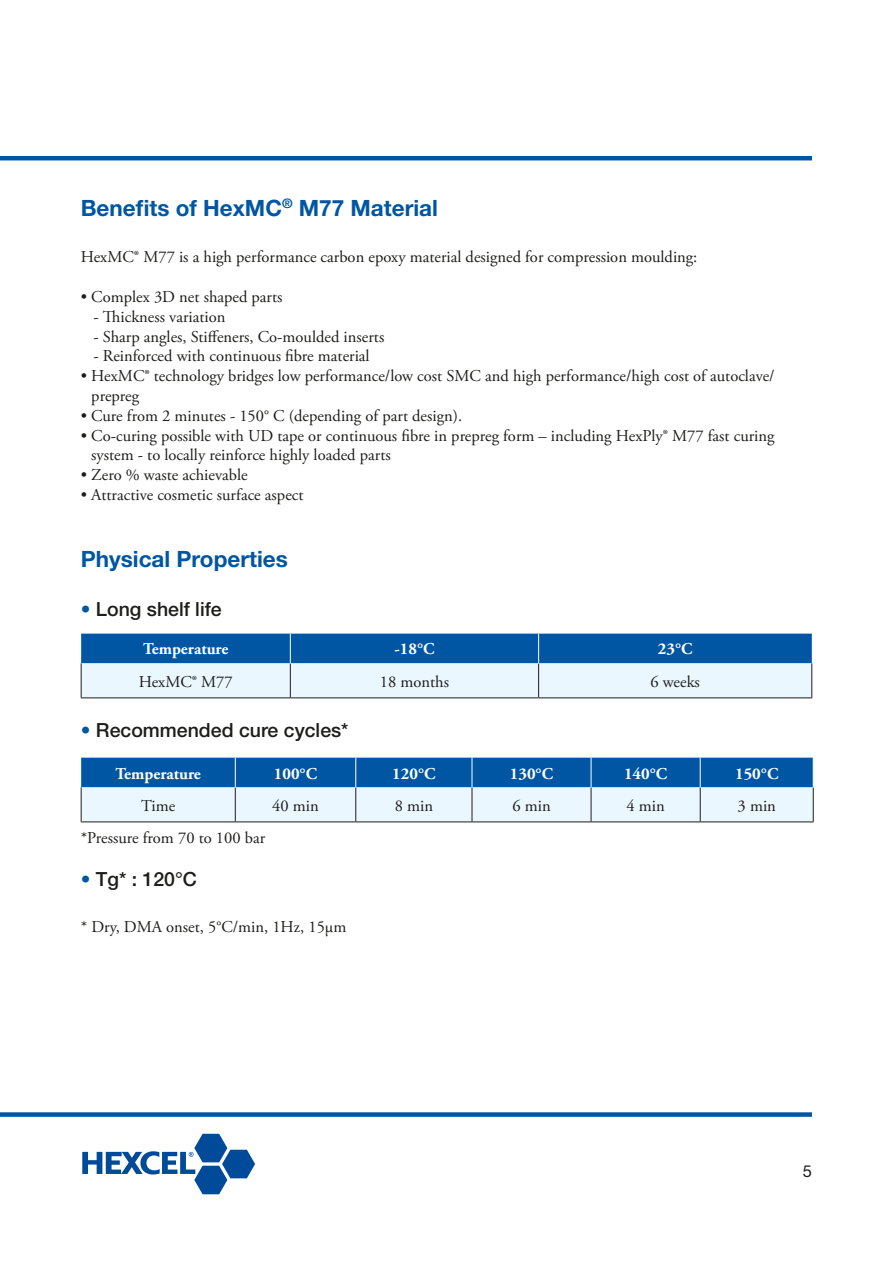
<style>
.page{position:relative;width:893px;height:1263px;background:#fff}
.page>*{position:absolute;margin:0;border:0;box-sizing:border-box;transform-origin:0 0}
.t1{font:700 22.5px "Helvetica Neue LT Std";color:#0056a3}
.t2{font:500 19.5px "Helvetica Neue LT Std";color:#1d1d1b}
.t3{font:16.5px/19.8px "Adobe Garamond Pro";color:#1d1d1b}
.t4{font:700 16.5px "Adobe Garamond Pro";color:#fff}
.t5{font:16.5px "Helvetica Neue LT Std";color:#1d1d1b}
.s1{color:#0056a3}
</style>
<div class="page">
<hr style="left:0;top:156px;width:812px;height:4px;background:#0056a3">
<div style="left:0;top:1112px;width:812px;height:5px;background:#0056a3"></div>
<svg style="left:82px;top:1134px;width:173px;height:60px"></svg>
<svg style="left:81px;top:634px;width:731px;height:64px;background:#7dabd1"></svg>
<svg style="left:81px;top:758px;width:733px;height:64px;background:#7dabd1"></svg>
<h1 class="t1" style="left:81px;top:194px;width:359px">Benefits of HexMC<sup>®</sup> M77 Material</h1>
<p class="t3" style="left:81px;top:248px;width:618px">HexMC® M77 is a high performance carbon epoxy material designed for compression moulding:</p>
<p class="t3" style="left:81px;top:287px;width:203px">• Complex 3D net shaped parts</p>
<p class="t3" style="left:94px;top:307px;width:133px">- Thickness variation</p>
<p class="t3" style="left:94px;top:327px;width:292px">- Sharp angles, Stiffeners, Co-moulded inserts</p>
<p class="t3" style="left:94px;top:347px;width:278px">- Reinforced with continuous fibre material</p>
<p class="t3" style="left:91px;top:367px;width:685px;text-indent:-11px">• HexMC® technology bridges low performance/low cost SMC and high performance/high cost of autoclave/ prepreg</p>
<p class="t3" style="left:81px;top:406px;width:383px">• Cure from 2 minutes - 150° C (depending of part design).</p>
<p class="t3" style="left:91px;top:426px;width:685px;text-indent:-11px">• Co-curing possible with UD tape or continuous fibre in prepreg form – including HexPly® M77 fast curing system - to locally reinforce highly loaded parts</p>
<p class="t3" style="left:81px;top:466px;width:168px">• Zero % waste achievable</p>
<p class="t3" style="left:81px;top:485px;width:224px">• Attractive cosmetic surface aspect</p>
<h1 class="t1" style="left:81px;top:545px;width:209px">Physical Properties</h1>
<p class="t2" style="left:81px;top:598px;width:142px"><span class="s1">•</span> Long shelf life</p>
<p class="t4" style="left:143px;top:640px;width:87px">Temperature</p>
<p class="t4" style="left:394px;top:640px;width:42px">-18°C</p>
<p class="t4" style="left:658px;top:640px;width:36px">23°C</p>
<p class="t3" style="left:139px;top:672px;width:96px">HexMC® M77</p>
<p class="t3" style="left:380px;top:672px;width:71px">18 months</p>
<p class="t3" style="left:650px;top:672px;width:51px">6 weeks</p>
<p class="t2" style="left:81px;top:718px;width:269px"><span class="s1">•</span> Recommended cure cycles*</p>
<p class="t4" style="left:116px;top:764px;width:87px">Temperature</p>
<p class="t4" style="left:274px;top:764px;width:45px">100°C</p>
<p class="t4" style="left:392px;top:764px;width:45px">120°C</p>
<p class="t4" style="left:510px;top:764px;width:45px">130°C</p>
<p class="t4" style="left:624px;top:764px;width:45px">140°C</p>
<p class="t4" style="left:735px;top:764px;width:45px">150°C</p>
<p class="t3" style="left:141px;top:796px;width:35px">Time</p>
<p class="t3" style="left:272px;top:796px;width:48px">40 min</p>
<p class="t3" style="left:395px;top:796px;width:40px">8 min</p>
<p class="t3" style="left:512px;top:796px;width:40px">6 min</p>
<p class="t3" style="left:626px;top:796px;width:40px">4 min</p>
<p class="t3" style="left:738px;top:796px;width:40px">3 min</p>
<p class="t3" style="left:81px;top:828px;width:186px">*Pressure from 70 to 100 bar</p>
<p class="t2" style="left:81px;top:867px;width:118px"><span class="s1">•</span> Tg* : 120°C</p>
<p class="t3" style="left:81px;top:918px;width:267px">* Dry, DMA onset, 5°C/min, 1Hz, 15μm</p>
<p class="t5" style="left:803px;top:1162px;width:11px">5</p>
</div>
